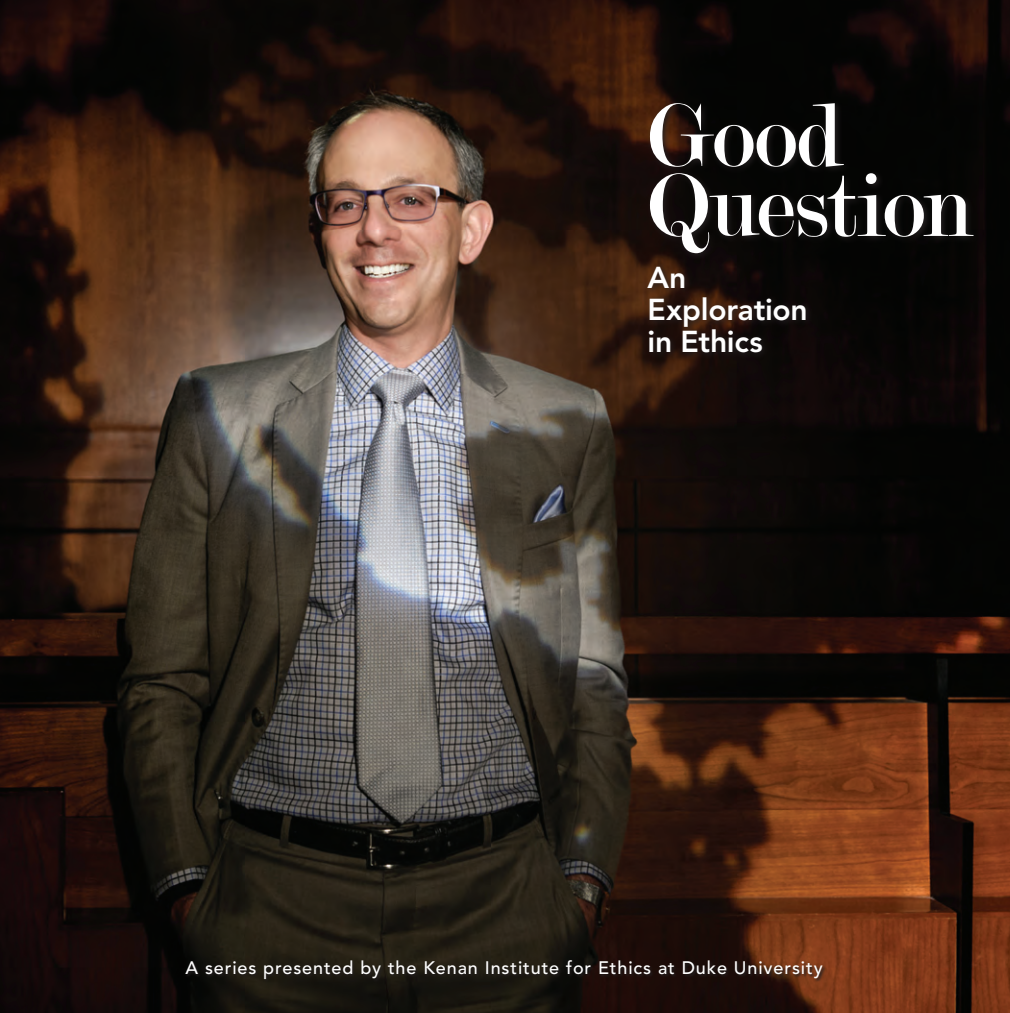
<style>
.page{position:relative;width:1010px;height:1013px;background:#fff}
.page>*{position:absolute;margin:0;border:0;box-sizing:border-box;transform-origin:0 0}
.t1{font:96px "Modern";letter-spacing:-.01em;color:#fff}
.t2{font:800 30px/32px "Avenir";letter-spacing:-.01em;color:#fff}
.t3{font:500 18px "Avenir";letter-spacing:.05em;color:#fff}
</style>
<div class="page">
<img style="left:0;top:0;width:1010px;height:1013px">
<svg style="left:645px;top:100px;width:336px;height:261px;background:#100b09"></svg>
<svg style="left:185px;top:960px;width:641px;height:23px;background:#241810"></svg>
<svg style="left:1006px;top:0;width:4px;height:4px"></svg>
<svg style="left:1006px;top:1009px;width:4px;height:4px"></svg>
<p class="t1" style="left:648px;top:88px;width:198px">Good</p>
<p class="t1" style="left:648px;top:158px;width:327px">Question</p>
<p class="t2" style="left:648px;top:262px;width:162px">An<br>Exploration in Ethics</p>
<p class="t3" style="left:186px;top:958px;width:639px">A series presented by the Kenan Institute for Ethics at Duke University</p>
</div>
